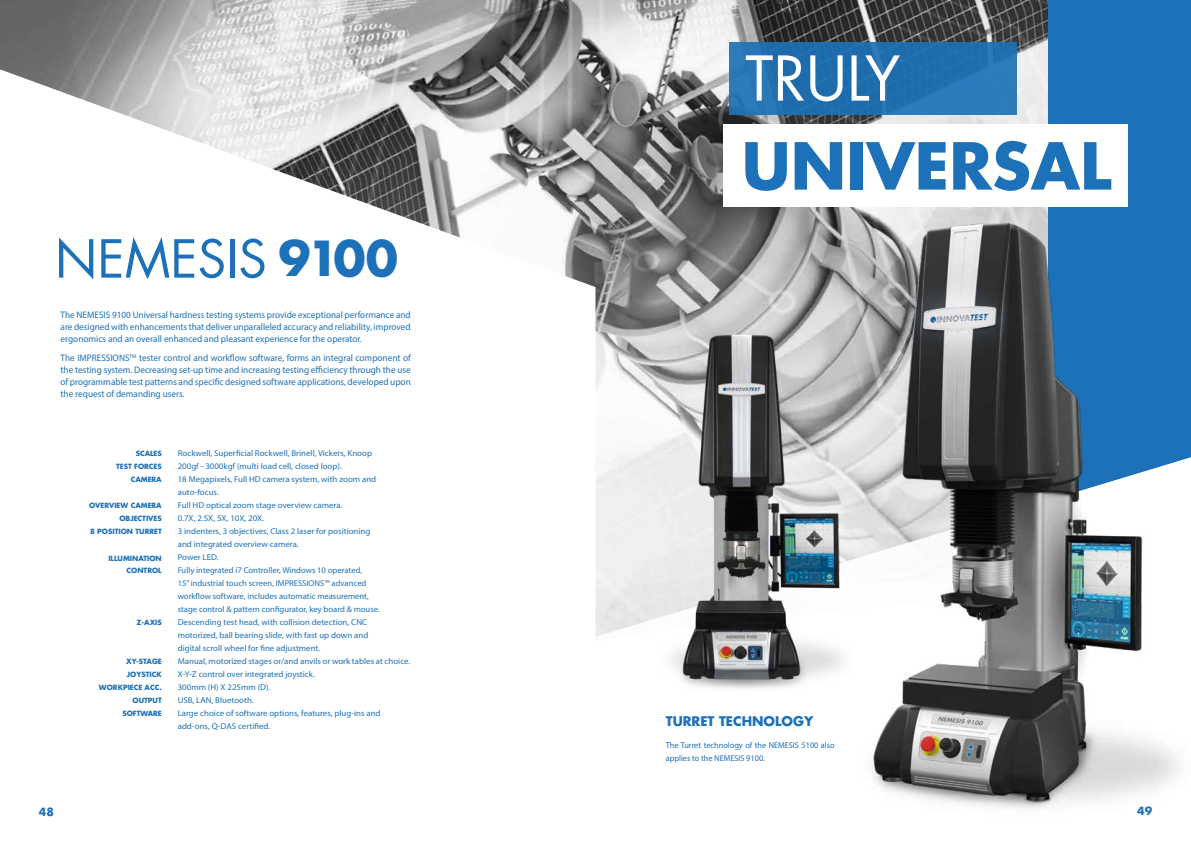
<style>
.page{position:relative;width:1191px;height:842px;background:#fff}
.page>*{position:absolute;margin:0;border:0;box-sizing:border-box;transform-origin:0 0}
.t1{font:700 63px "Futura CE";color:#1d71b8}
.t2{font:60px "Futura CE";color:#fff}
.t3{font:51px "Futura CE";color:#1d71b8}
.t4{font:700 13px "Futura";color:#1d71b8}
.t5{font:700 11px "Futura";color:#1d71b8}
.t6{font:9.5px/12px "Myriad Pro";color:#1d71b8;text-align:justify}
.t7{font:8.5px/13px "Myriad Pro";color:#1d71b8;scale:1.04 1}
.t8{font:8.5px/13px "Myriad Pro";color:#1d71b8}
.t9{font:700 7px/13px "Futura";color:#1d71b8;text-align:right}
.s1{font-family:"Futura";font-weight:700;font-size:47px}
</style>
<div class="page">
<img style="left:0;top:0;width:1048px;height:372px">
<svg style="left:0;top:69px;width:597px;height:303px"></svg>
<div style="left:1048px;top:0;width:143px;height:668px;background:#1d71b8"></div>
<svg style="left:595px;top:372px;width:31px;height:230px;fill:#f1f1f1"></svg>
<div style="left:729px;top:42px;width:288px;height:73px;background:linear-gradient(to right,#216fb0,#2673b5)"></div>
<div style="left:723px;top:124px;width:404px;height:83px;background:#fff"></div>
<svg style="left:595px;top:602px;width:31px;height:35px"></svg>
<img style="left:626px;top:288px;width:222px;height:401px">
<img style="left:848px;top:196px;width:343px;height:613px">
<h3 class="t3" style="left:55px;top:226px;width:345px">NEMESIS <span class="s1">9100</span></h3>
<p class="t6" style="left:61px;top:308px;width:352px">The NEMESIS 9100 Universal hardness testing systems provide exceptional performance and are designed with enhancements that deliver unparalleled accuracy and reliability, improved ergonomics and an overall enhanced and pleasant experience for the operator.</p>
<p class="t6" style="left:61px;top:351px;width:352px">The IMPRESSIONS<sup>TM</sup> tester control and workflow software, forms an integral component of the testing system. Decreasing set-up time and increasing testing efficiency through the use of programmable test patterns and specific designed software applications, developed upon the request of demanding users.</p>
<p class="t5" style="left:39px;top:805px;width:17px">48</p>
<p class="t9" style="left:116px;top:447px;width:47px">SCALES<br>TEST FORCES<br>CAMERA</p>
<p class="t9" style="left:89px;top:499px;width:74px">OVERVIEW CAMERA<br>OBJECTIVES<br>8 POSITION TURRET</p>
<p class="t9" style="left:108px;top:552px;width:55px;line-height:12.5px">ILLUMINATION<br>CONTROL</p>
<p class="t9" style="left:136px;top:616px;width:27px">Z-AXIS</p>
<p class="t9" style="left:99px;top:655px;width:64px">XY-STAGE<br>JOYSTICK<br>WORKPIECE ACC.<br>OUTPUT<br>SOFTWARE</p>
<p class="t7" style="left:178px;top:447px;width:225px">Rockwell, Superficial Rockwell, Brinell, Vickers, Knoop<br>200gf - 3000kgf (multi load cell, closed loop).<br>18 Megapixels, Full HD camera system, with zoom and auto-focus.<br>Full HD optical zoom stage overview camera.<br>0.7X, 2.5X, 5X, 10X, 20X.<br>3 indenters, 3 objectives, Class 2 laser for positioning<br>and integrated overview camera.<br>Power LED.<br>Fully integrated i7 Controller, Windows 10 operated,<br>15” industrial touch screen, IMPRESSIONS™ advanced<br>workflow software, includes automatic measurement,<br>stage control &amp; pattern configurator, key board &amp; mouse.<br>Descending test head, with collision detection, CNC<br>motorized, ball bearing slide, with fast up down and<br>digital scroll wheel for fine adjustment.<br>Manual, motorized stages or/and anvils or work tables at choice.<br>X-Y-Z control over integrated joystick.<br>300mm (H) X 225mm (D).<br>USB, LAN, Bluetooth.<br>Large choice of software options, features, plug-ins and add-ons, Q-DAS certified.</p>
<h2 class="t2" style="left:745px;top:40px;width:157px">TRULY</h2>
<h1 class="t1" style="left:741px;top:119px;width:371px">UNIVERSAL</h1>
<h3 class="t4" style="left:665px;top:712px;width:149px">TURRET TECHNOLOGY</h3>
<p class="t8" style="left:665px;top:738px;width:170px">The Turret technology of the NEMESIS 5100 also applies to the NEMESIS 9100.</p>
<p class="t5" style="left:1137px;top:804px;width:17px">49</p>
</div>
